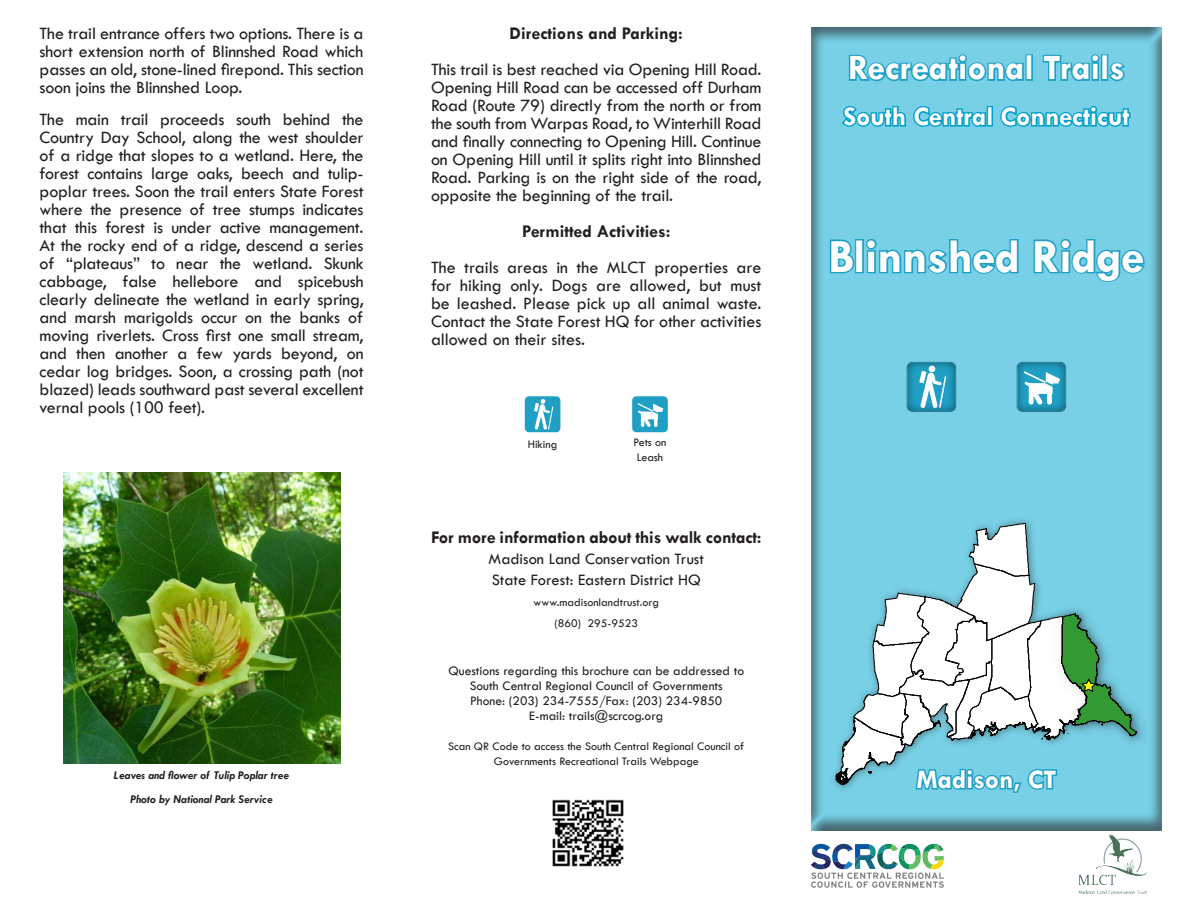
<style>
.page{position:relative;width:1188px;height:918px;background:#fff}
.page>*{position:absolute;margin:0;border:0;box-sizing:border-box;transform-origin:0 0}
.t1{font:700 48px "Tw Cen";letter-spacing:-.01em;color:#fff}
.t2{font:700 36px "Tw Cen";color:#fff}
.t3{font:700 27px "Tw Cen";color:#fff}
.t4{font:18px/18px "Tw Cen";letter-spacing:-.01em;color:#231f20;text-align:justify}
.t5{font:700 18px "Tw Cen";color:#231f20}
.t6{font:16.5px "Tw Cen";color:#231f20}
.t7{font:13.5px "Tw Cen";color:#231f20}
.t8{font:12px "Tw Cen";color:#231f20}
.t9{font:italic 700 12px "Tw Cen";color:#231f20}
</style>
<div class="page">
<div style="left:803px;top:21px;width:360px;height:810px;background:#231f20;opacity:.6"></div>
<svg style="left:828px;top:238px;width:28px;height:37px"></svg>
<div style="left:855px;top:239px;width:9px;height:34px;border:3px solid #1f9fc4"></div>
<svg style="left:864px;top:237px;width:156px;height:39px;background:#56bdd9"></svg>
<svg style="left:1032px;top:237px;width:115px;height:47px;background:#58beda"></svg>
<svg style="left:847px;top:52px;width:178px;height:31px;background:#4fbad6"></svg>
<div style="left:1025px;top:54px;width:8px;height:27px;border:3px solid #1f9fc4"></div>
<svg style="left:1041px;top:52px;width:86px;height:31px;background:#50bad6"></svg>
<svg style="left:840px;top:104px;width:148px;height:25px;background:#3bb6d7"></svg>
<div style="left:987px;top:106px;width:6px;height:21px;border:3px solid #009eca"></div>
<svg style="left:998px;top:103px;width:134px;height:26px;background:#3db7d8"></svg>
<img style="left:552px;top:799px;width:72px;height:68px">
<div style="left:824px;top:510px;width:324px;height:286px;background:#77d0e6"></div>
<svg style="left:836px;top:523px;width:301px;height:272px"></svg>
<svg style="left:811px;top:844px;width:133px;height:44px"></svg>
<div style="left:906px;top:361px;width:53px;height:54px;background:#231f20;opacity:.75"></div>
<div style="left:525px;top:396px;width:35px;height:36px;background:#1f9fc4;border-radius:4px"></div>
<svg style="left:534px;top:399px;width:19px;height:31px"></svg>
<div style="left:1014px;top:361px;width:52px;height:54px;background:#231f20;opacity:.75"></div>
<div style="left:632px;top:396px;width:36px;height:36px;background:#1f9fc4;border-radius:4px"></div>
<svg style="left:638px;top:403px;width:26px;height:24px"></svg>
<img style="left:1078px;top:834px;width:70px;height:60px">
<img style="left:63px;top:472px;width:277px;height:291px">
<p class="t4" style="left:40px;top:25px;width:325px">The trail entrance offers two options. There is a short extension north of Blinnshed Road which passes an old, stone-lined firepond. This section soon joins the Blinnshed Loop.</p>
<p class="t4" style="left:40px;top:110px;width:326px">The main trail proceeds south behind the Country Day School, along the west shoulder of a ridge that slopes to a wetland. Here, the forest contains large oaks, beech and tulip&shy;poplar trees. Soon the trail enters State Forest where the presence of tree stumps indicates that this forest is under active management.<br>At the rocky end of a ridge, descend a series of “plateaus” to near the wetland. Skunk cabbage, false hellebore and spicebush clearly delineate the wetland in early spring, and marsh marigolds occur on the banks of moving riverlets. Cross first one small stream, and then another a few yards beyond, on cedar log bridges. Soon, a crossing path (not blazed) leads southward past several excellent vernal pools (100 feet).</p>
<p class="t9" style="left:114px;top:768px;width:177px">Leaves and flower of Tulip Poplar tree</p>
<p class="t9" style="left:130px;top:792px;width:144px">Photo by National Park Service</p>
<p class="t5" style="left:510px;top:23px;width:175px">Directions and Parking:</p>
<p class="t4" style="left:431px;top:61px;width:332px">This trail is best reached via Opening Hill Road.<br>Opening Hill Road can be accessed off Durham Road (Route 79) directly from the north or from the south from Warpas Road, to Winterhill Road and finally connecting to Opening Hill. Continue on Opening Hill until it splits right into Blinnshed Road. Parking is on the right side of the road, opposite the beginning of the trail.</p>
<p class="t5" style="left:522px;top:221px;width:150px">Permitted Activities:</p>
<p class="t4" style="left:431px;top:259px;width:332px">The trails areas in the MLCT properties are for hiking only. Dogs are allowed, but must be leashed. Please pick up all animal waste.<br>Contact the State Forest HQ for other activities allowed on their sites.</p>
<p class="t8" style="left:528px;top:437px;width:31px">Hiking</p>
<p class="t8" style="left:633px;top:435px;width:35px">Pets on</p>
<p class="t8" style="left:637px;top:450px;width:28px">Leash</p>
<p class="t5" style="left:431px;top:526px;width:332px">For more information about this walk contact:</p>
<p class="t6" style="left:489px;top:549px;width:217px">Madison Land Conservation Trust</p>
<p class="t6" style="left:492px;top:570px;width:211px">State Forest: Eastern District HQ</p>
<p class="t8" style="left:534px;top:595px;width:127px">www.madisonlandtrust.org</p>
<p class="t8" style="left:555px;top:616px;width:85px">(860) 295-9523</p>
<p class="t7" style="left:448px;top:662px;width:297px">Questions regarding this brochure can be addressed to</p>
<p class="t7" style="left:470px;top:677px;width:254px">South Central Regional Council of Governments</p>
<p class="t7" style="left:470px;top:692px;width:254px">Phone: (203) 234-7555/Fax: (203) 234-9850</p>
<p class="t7" style="left:529px;top:707px;width:136px">E-mail: trails@scrcog.org</p>
<p class="t8" style="left:448px;top:739px;width:298px">Scan QR Code to access the South Central Regional Council of</p>
<p class="t8" style="left:494px;top:754px;width:206px">Governments Recreational Trails Webpage</p>
<p class="t2" style="left:848px;top:46px;width:278px">Recreational Trails</p>
<p class="t3" style="left:843px;top:100px;width:288px">South Central Connecticut</p>
<p class="t1" style="left:828px;top:228px;width:318px">Blinnshed Ridge</p>
<p class="t3" style="left:916px;top:763px;width:142px">Madison, CT</p>
</div>
